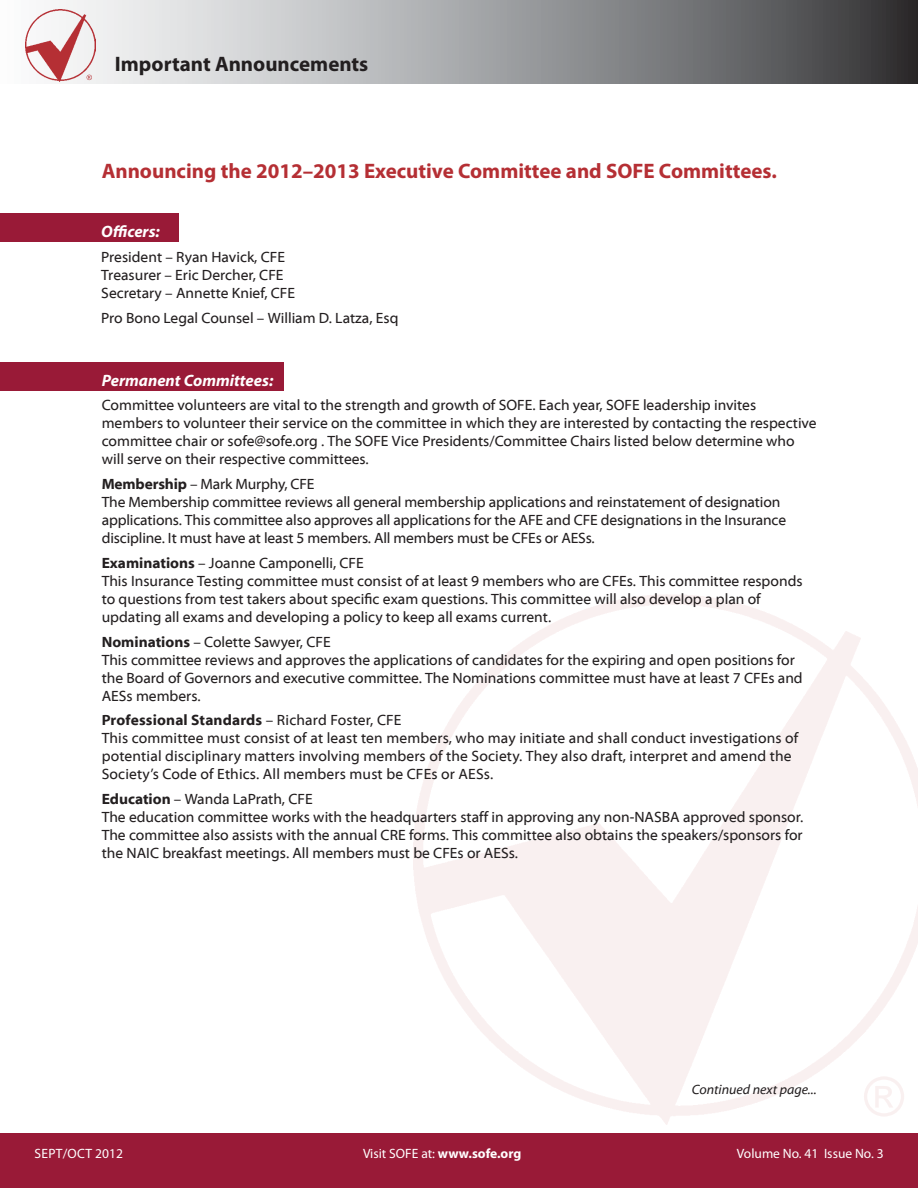
<style>
.page{position:relative;width:918px;height:1188px;background:#fff}
.page>*{position:absolute;margin:0;border:0;box-sizing:border-box;transform-origin:0 0}
.t1{font:700 21px "Myriad Pro";color:#b52f34}
.t2{font:700 21px "Myriad Pro";color:#231f20}
.t3{font:italic 700 16.5px "Myriad Pro";color:#fff}
.t4{font:15px/18px "Myriad Web Pro";color:#231f20}
.t5{font:13.5px "Myriad Pro";color:#fff}
.t6{font:italic 13.5px "Myriad Web Pro";color:#231f20}
.t7{font:13.5px "Myriad Pro";letter-spacing:.02em;color:#fff}
.s1{font-weight:700}
</style>
<div class="page">
<svg style="left:25px;top:0;width:893px;height:84px;background:#9a9b9d"></svg>
<img style="left:26px;top:10px;width:70px;height:71px">
<svg style="left:87px;top:75px;width:5px;height:5px"></svg>
<div style="left:0;top:1134px;width:918px;height:54px;background:#991a37"></div>
<svg style="left:864px;top:1076px;width:40px;height:41px"></svg>
<div style="left:0;top:213px;width:178px;height:29px;background:#991a37"></div>
<div style="left:0;top:362px;width:284px;height:28px;background:#991a37"></div>
<h1 class="t2" style="left:115px;top:50px;width:255px">Important Announcements</h1>
<h1 class="t1" style="left:102px;top:157px;width:677px">Announcing the 2012–2013 Executive Committee and SOFE Committees.</h1>
<p class="t3" style="left:101px;top:221px;width:60px">Officers:</p>
<p class="t4" style="left:101px;top:248px;width:195px">President – Ryan Havick, CFE<br>Treasurer – Eric Dercher, CFE<br>Secretary – Annette Knief, CFE</p>
<p class="t4" style="left:101px;top:309px;width:299px">Pro Bono Legal Counsel – William D. Latza, Esq</p>
<p class="t3" style="left:102px;top:369px;width:173px">Permanent Committees:</p>
<p class="t4" style="left:102px;top:397px;width:717px">Committee volunteers are vital to the strength and growth of SOFE. Each year, SOFE leadership invites members to volunteer their service on the committee in which they are interested by contacting the respective committee chair or sofe@sofe.org . The SOFE Vice Presidents/Committee Chairs listed below determine who will serve on their respective committees.</p>
<p class="t4" style="left:102px;top:475px;width:686px"><span class="s1">Membership</span> – Mark Murphy, CFE<br>The Membership committee reviews all general membership applications and reinstatement of designation applications. This committee also approves all applications for the AFE and CFE designations in the Insurance discipline. It must have at least 5 members. All members must be CFEs or AESs.</p>
<p class="t4" style="left:102px;top:554px;width:702px"><span class="s1">Examinations</span> – Joanne Camponelli, CFE<br>This Insurance Testing committee must consist of at least 9 members who are CFEs. This committee responds to questions from test takers about specific exam questions. This committee will also develop a plan of updating all exams and developing a policy to keep all exams current.</p>
<p class="t4" style="left:102px;top:633px;width:703px"><span class="s1">Nominations</span> – Colette Sawyer, CFE<br>This committee reviews and approves the applications of candidates for the expiring and open positions for the Board of Governors and executive committee. The Nominations committee must have at least 7 CFEs and AESs members.</p>
<p class="t4" style="left:102px;top:712px;width:698px"><span class="s1">Professional Standards</span> – Richard Foster, CFE<br>This committee must consist of at least ten members, who may initiate and shall conduct investigations of potential disciplinary matters involving members of the Society. They also draft, interpret and amend the Society’s Code of Ethics. All members must be CFEs or AESs.</p>
<p class="t4" style="left:102px;top:790px;width:703px"><span class="s1">Education</span> – Wanda LaPrath, CFE<br>The education committee works with the headquarters staff in approving any non-NASBA approved sponsor.<br>The committee also assists with the annual CRE forms. This committee also obtains the speakers/sponsors for the NAIC breakfast meetings. All members must be CFEs or AESs.</p>
<p class="t6" style="left:692px;top:1082px;width:127px">Continued next page...</p>
<p class="t7" style="left:35px;top:1145px;width:90px">SEPT/OCT 2012</p>
<p class="t5" style="left:363px;top:1145px;width:160px">Visit SOFE at: <span class="s1">www.sofe.org</span></p>
<p class="t5" style="left:737px;top:1145px;width:148px">Volume No. 41 Issue No. 3</p>
</div>
